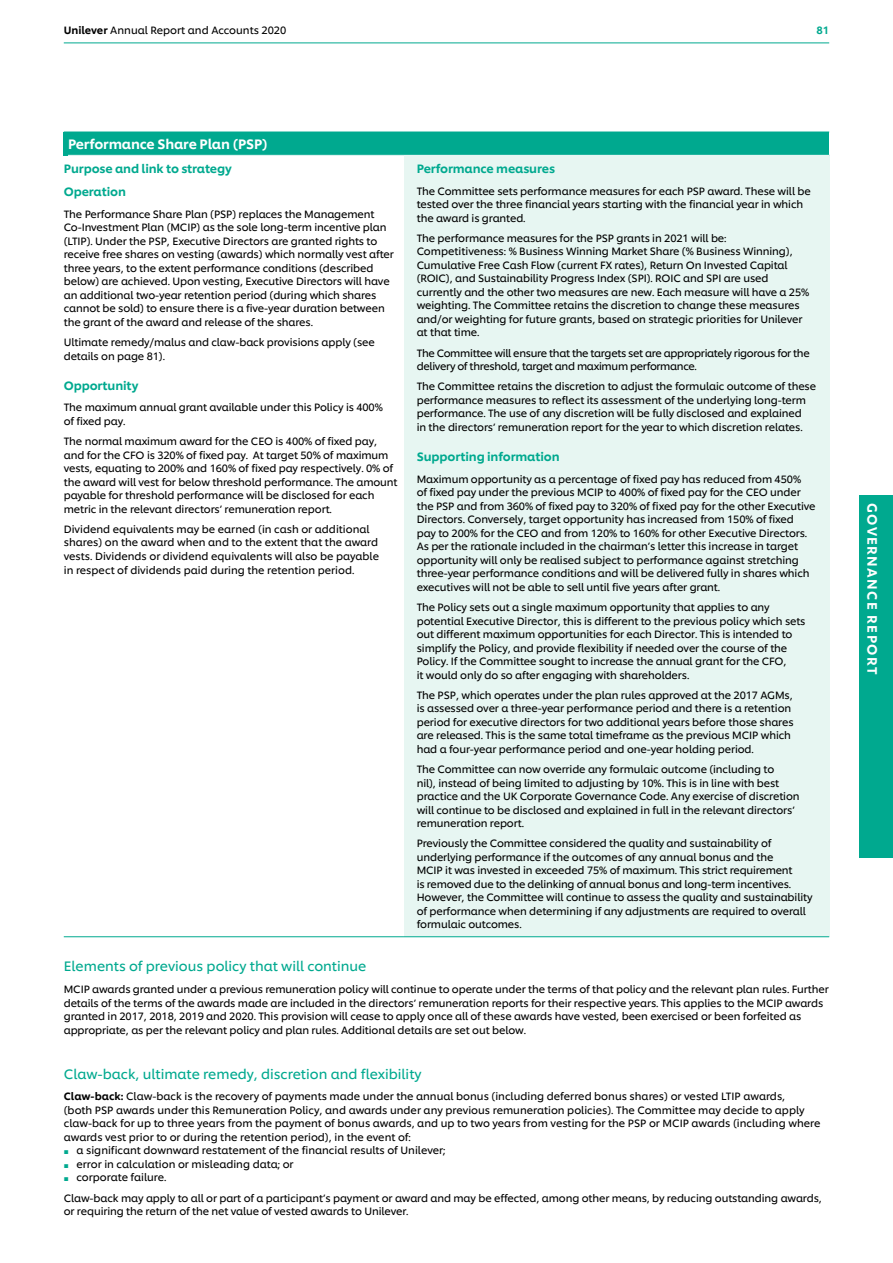
<style>
.page{position:relative;width:893px;height:1263px;background:#fff}
.page>*{position:absolute;margin:0;border:0;box-sizing:border-box;transform-origin:0 0}
.Sub-head_2_Green{font:13.5px "Unilever Shilling";color:#00a98f}
.t1{font:500 13.5px "Unilever Shilling";letter-spacing:-.01em;color:#fff}
.t2{font:500 13.5px "Unilever Shilling";letter-spacing:.1em;color:#fff}
.Table_sub-head_Green{font:500 12px "Unilever Shilling";letter-spacing:-.01em;color:#00a98f}
.Small_text_Regular{font:10.5px/13.5px "Unilever Shilling";letter-spacing:-.01em;color:#000}
.Small_text_Regular_n{font:10.5px/13.5px "Unilever Shilling";color:#000}
.Small_text_Regular-2{font:10.5px/13.5px "Unilever Shilling";letter-spacing:-.03em;color:#000}
.t3{font:500 10.5px "Unilever Shilling";color:#00a98f}
.s1{font-weight:500}
.s2{font-family:"Arial";font-size:8.25px;color:#00a98f}
</style>
<div class="page">
<hr style="left:64px;top:43px;width:765px;height:1px;background:#00a98f">
<div style="left:859px;top:495px;width:34px;height:362px;background:#00a98f"></div>
<div style="left:64px;top:132px;width:765px;height:23px;background:#00a98f"></div>
<div style="left:404px;top:155px;width:425px;height:782px;background:#e7f6f2"></div>
<hr style="left:64px;top:155px;width:340px;height:1px;background:#00a98f">
<hr style="left:64px;top:936px;width:340px;height:1px;background:#00a98f">
<hr style="left:404px;top:936px;width:425px;height:1px;background:#00a98f">
<hr style="left:68px;top:155px;width:761px;height:1px;background:#fff">
<p class="Small_text_Regular" style="left:64px;top:23px;width:224px"><span class="s1">Unilever</span> Annual Report and Accounts 2020</p>
<p class="t3" style="left:816px;top:22px;width:14px">81</p>
<p class="t1" style="left:68px;top:133px;width:201px">Performance Share Plan (PSP)</p>
<p class="Table_sub-head_Green" style="left:64px;top:159px;width:170px">Purpose and link to strategy</p>
<p class="Table_sub-head_Green" style="left:64px;top:183px;width:64px">Operation</p>
<p class="Small_text_Regular" style="left:64px;top:206px;width:332px">The Performance Share Plan (PSP) replaces the Management Co-Investment Plan (MCIP) as the sole long-term incentive plan (LTIP). Under the PSP, Executive Directors are granted rights to receive free shares on vesting (awards) which normally vest after three years, to the extent performance conditions (described below) are achieved. Upon vesting, Executive Directors will have an additional two-year retention period (during which shares cannot be sold) to ensure there is a five-year duration between the grant of the award and release of the shares.</p>
<p class="Small_text_Regular" style="left:64px;top:335px;width:313px">Ultimate remedy/malus and claw-back provisions apply (see details on page 81).</p>
<p class="Table_sub-head_Green" style="left:64px;top:376px;width:76px">Opportunity</p>
<p class="Small_text_Regular" style="left:64px;top:400px;width:321px">The maximum annual grant available under this Policy is 400% of fixed pay.</p>
<p class="Small_text_Regular" style="left:64px;top:434px;width:335px">The normal maximum award for the CEO is 400% of fixed pay, and for the CFO is 320% of fixed pay. At target 50% of maximum vests, equating to 200% and 160% of fixed pay respectively. 0% of the award will vest for below threshold performance. The amount payable for threshold performance will be disclosed for each metric in the relevant directors’ remuneration report.</p>
<p class="Small_text_Regular" style="left:64px;top:522px;width:317px">Dividend equivalents may be earned (in cash or additional shares) on the award when and to the extent that the award vests. Dividends or dividend equivalents will also be payable in respect of dividends paid during the retention period.</p>
<p class="Table_sub-head_Green" style="left:417px;top:159px;width:140px">Performance measures</p>
<p class="Small_text_Regular" style="left:417px;top:183px;width:396px">The Committee sets performance measures for each PSP award. These will be tested over the three financial years starting with the financial year in which the award is granted.</p>
<p class="Small_text_Regular" style="left:417px;top:230px;width:394px">The performance measures for the PSP grants in 2021 will be:<br>Competitiveness: % Business Winning Market Share (% Business Winning), Cumulative Free Cash Flow (current FX rates), Return On Invested Capital (ROIC), and Sustainability Progress Index (SPI). ROIC and SPI are used currently and the other two measures are new. Each measure will have a 25% weighting. The Committee retains the discretion to change these measures and/or weighting for future grants, based on strategic priorities for Unilever at that time.</p>
<p class="Small_text_Regular-2" style="left:417px;top:345px;width:395px">The Committee will ensure that the targets set are appropriately rigorous for the delivery of threshold, target and maximum performance.</p>
<p class="Small_text_Regular" style="left:417px;top:379px;width:401px">The Committee retains the discretion to adjust the formulaic outcome of these performance measures to reflect its assessment of the underlying long-term performance. The use of any discretion will be fully disclosed and explained<br>in the directors’ remuneration report for the year to which discretion relates.</p>
<p class="Table_sub-head_Green" style="left:417px;top:447px;width:144px">Supporting information</p>
<p class="Small_text_Regular" style="left:417px;top:471px;width:400px">Maximum opportunity as a percentage of fixed pay has reduced from 450%<br>of fixed pay under the previous MCIP to 400% of fixed pay for the CEO under the PSP and from 360% of fixed pay to 320% of fixed pay for the other Executive Directors. Conversely, target opportunity has increased from 150% of fixed pay to 200% for the CEO and from 120% to 160% for other Executive Directors.<br>As per the rationale included in the chairman’s letter this increase in target opportunity will only be realised subject to performance against stretching three-year performance conditions and will be delivered fully in shares which executives will not be able to sell until five years after grant.</p>
<p class="Small_text_Regular" style="left:417px;top:600px;width:390px">The Policy sets out a single maximum opportunity that applies to any potential Executive Director, this is different to the previous policy which sets out different maximum opportunities for each Director. This is intended to simplify the Policy, and provide flexibility if needed over the course of the Policy. If the Committee sought to increase the annual grant for the CFO,<br>it would only do so after engaging with shareholders.</p>
<p class="Small_text_Regular" style="left:417px;top:687px;width:378px">The PSP, which operates under the plan rules approved at the 2017 AGMs, is assessed over a three-year performance period and there is a retention period for executive directors for two additional years before those shares are released. This is the same total timeframe as the previous MCIP which had a four-year performance period and one-year holding period.</p>
<p class="Small_text_Regular" style="left:417px;top:762px;width:384px">The Committee can now override any formulaic outcome (including to<br>nil), instead of being limited to adjusting by 10%. This is in line with best practice and the UK Corporate Governance Code. Any exercise of discretion will continue to be disclosed and explained in full in the relevant directors’ remuneration report.</p>
<p class="Small_text_Regular" style="left:417px;top:836px;width:397px">Previously the Committee considered the quality and sustainability of underlying performance if the outcomes of any annual bonus and the<br>MCIP it was invested in exceeded 75% of maximum. This strict requirement<br>is removed due to the delinking of annual bonus and long-term incentives.<br>However, the Committee will continue to assess the quality and sustainability of performance when determining if any adjustments are required to overall formulaic outcomes.</p>
<p class="Sub-head_2_Green" style="left:64px;top:956px;width:304px">Elements of previous policy that will continue</p>
<p class="Small_text_Regular" style="left:64px;top:982px;width:766px">MCIP awards granted under a previous remuneration policy will continue to operate under the terms of that policy and the relevant plan rules. Further details of the terms of the awards made are included in the directors’ remuneration reports for their respective years. This applies to the MCIP awards granted in 2017, 2018, 2019 and 2020. This provision will cease to apply once all of these awards have vested, been exercised or been forfeited as appropriate, as per the relevant policy and plan rules. Additional details are set out below.</p>
<p class="Sub-head_2_Green" style="left:64px;top:1064px;width:359px">Claw-back, ultimate remedy, discretion and flexibility</p>
<p class="Small_text_Regular_n" style="left:64px;top:1089px;width:758px"><span class="s1">Claw-back:</span> Claw-back is the recovery of payments made under the annual bonus (including deferred bonus shares) or vested LTIP awards,<br>(both PSP awards under this Remuneration Policy, and awards under any previous remuneration policies). The Committee may decide to apply claw-back for up to three years from the payment of bonus awards, and up to two years from vesting for the PSP or MCIP awards (including where awards vest prior to or during the retention period), in the event of:</p>
<p class="Small_text_Regular" style="left:64px;top:1143px;width:383px"><span class="s2">■</span> a significant downward restatement of the financial results of Unilever;</p>
<p class="Small_text_Regular" style="left:64px;top:1156px;width:231px"><span class="s2">■</span> error in calculation or misleading data; or</p>
<p class="Small_text_Regular" style="left:64px;top:1170px;width:104px"><span class="s2">■</span> corporate failure.</p>
<p class="Small_text_Regular" style="left:64px;top:1190px;width:760px">Claw-back may apply to all or part of a participant’s payment or award and may be effected, among other means, by reducing outstanding awards, or requiring the return of the net value of vested awards to Unilever.</p>
<p class="t2" style="left:883px;top:503px;width:173px;rotate:90deg">GOVERNANCE REPORT</p>
</div>
